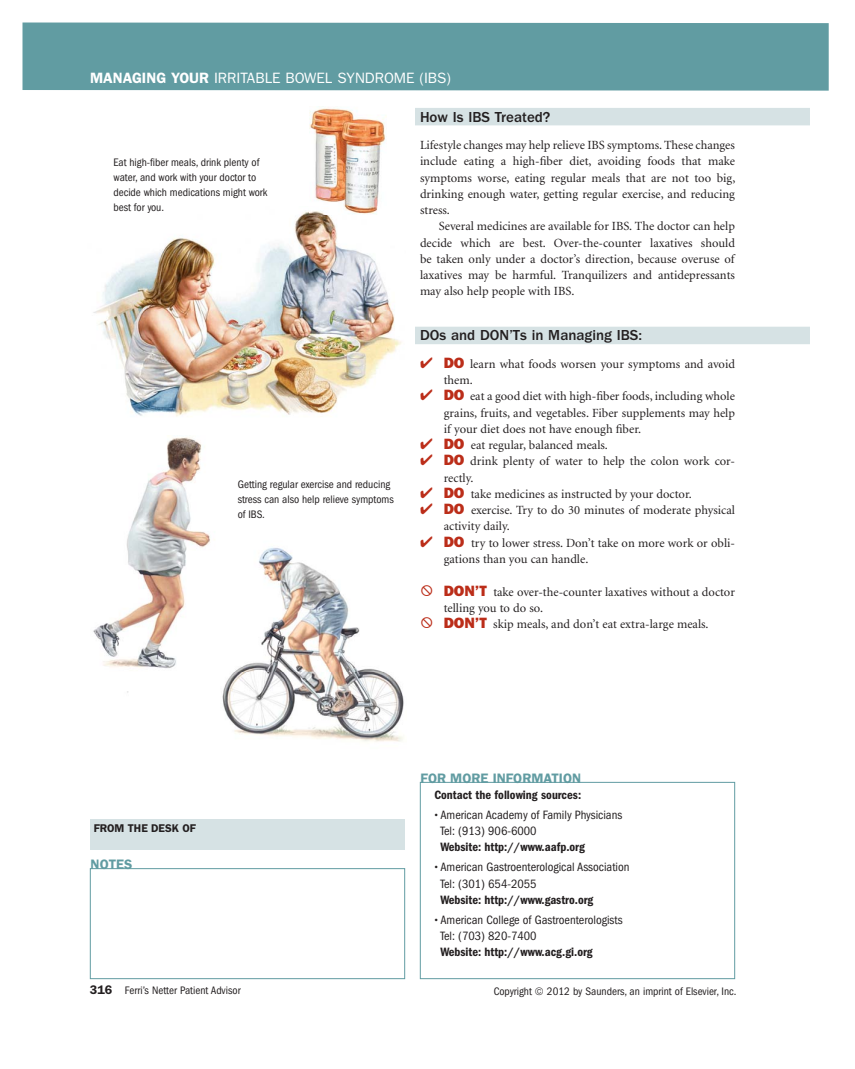
<style>
.page{position:relative;width:855px;height:1069px;background:#fff}
.page>*{position:absolute;margin:0;border:0;box-sizing:border-box;transform-origin:0 0}
.t1{font:500 15px "Franklin Gothic";color:#231f20}
.t2{font:15px "Franklin Gothic";color:#fff}
.t3{font:600 13.75px "Franklin Gothic";color:#619ca2}
.t4{font:12.5px/16.2px "Minion";color:#231f20}
.t5{font:condensed 12.5px/16.2px "Franklin Gothic";color:#231f20}
.t6{font:600 condensed 12.5px "Franklin Gothic";color:#231f20}
.t7{font:condensed 11.25px/15px "Franklin Gothic";color:#231f20}
.t8{font:600 11.25px "Franklin Gothic";color:#231f20}
.s1{font-weight:600}
.s2{color:#bb2d19}
.s3{font-family:"Franklin Gothic";font-weight:800;font-size:15px;color:#bb2d19}
.s4{font-family:"Minion"}
.s5{font-weight:600;font-stretch:normal;font-size:12.5px}
</style>
<div class="page">
<div style="left:22px;top:22px;width:807px;height:69px;background:#619ca2"></div>
<div style="left:90px;top:868px;width:315px;height:111px;border:1px solid #619ca2"></div>
<div style="left:90px;top:820px;width:315px;height:30px;background:#d6e2e4"></div>
<div style="left:420px;top:782px;width:315px;height:197px;border:1px solid #619ca2"></div>
<div style="left:415px;top:108px;width:395px;height:17px;background:#d6e2e4"></div>
<div style="left:415px;top:327px;width:395px;height:17px;background:#d6e2e4"></div>
<img style="left:93px;top:211px;width:309px;height:206px">
<img style="left:310px;top:108px;width:77px;height:106px">
<img style="left:93px;top:437px;width:311px;height:305px">
<p class="t2" style="left:90px;top:72px;width:363px"><span class="s1">MANAGING YOUR</span> IRRITABLE BOWEL SYNDROME (IBS)</p>
<p class="t7" style="left:113px;top:156px;width:156px">Eat high-fiber meals, drink plenty of water, and work with your doctor to decide which medications might work best for you.</p>
<p class="t7" style="left:238px;top:477px;width:158px">Getting regular exercise and reducing stress can also help relieve symptoms of IBS.</p>
<p class="t1" style="left:420px;top:111px;width:132px">How Is IBS Treated?</p>
<p class="t4" style="left:420px;top:138px;width:317px;text-align:justify">Lifestyle changes may help relieve IBS symptoms. These changes include eating a high-fiber diet, avoiding foods that make symptoms worse, eating regular meals that are not too big, drinking enough water, getting regular exercise, and reducing stress.</p>
<p class="t4" style="left:420px;top:219px;width:317px;text-align:justify;text-indent:19px">Several medicines are available for IBS. The doctor can help decide which are best. Over-the-counter laxatives should be taken only under a doctor’s direction, because overuse of laxatives may be harmful. Tranquilizers and antidepressants may also help people with IBS.</p>
<p class="t1" style="left:420px;top:330px;width:224px">DOs and DON’Ts in Managing IBS:</p>
<p class="t4" style="left:444px;top:357px;width:293px;text-indent:-24px"><span class="s2">✔</span> <span class="s3">DO</span> learn what foods worsen your symptoms and avoid them.</p>
<p class="t4" style="left:444px;top:389px;width:293px;text-align:justify;text-indent:-24px"><span class="s2">✔</span> <span class="s3">DO</span> eat a good diet with high-fiber foods, including whole grains, fruits, and vegetables. Fiber supplements may help if your diet does not have enough fiber.</p>
<p class="t4" style="left:420px;top:438px;width:189px"><span class="s2">✔</span> <span class="s3">DO</span> eat regular, balanced meals.</p>
<p class="t4" style="left:444px;top:454px;width:293px;text-indent:-24px"><span class="s2">✔</span> <span class="s3">DO</span> drink plenty of water to help the colon work cor&shy;rectly.</p>
<p class="t4" style="left:420px;top:487px;width:273px"><span class="s2">✔</span> <span class="s3">DO</span> take medicines as instructed by your doctor.</p>
<p class="t4" style="left:444px;top:503px;width:293px;text-indent:-24px"><span class="s2">✔</span> <span class="s3">DO</span> exercise. Try to do 30 minutes of moderate physical activity daily.</p>
<p class="t4" style="left:444px;top:536px;width:293px;text-indent:-24px"><span class="s2">✔</span> <span class="s3">DO</span> try to lower stress. Don’t take on more work or obli&shy;gations than you can handle.</p>
<p class="t4" style="left:444px;top:584px;width:293px"><span class="s3">DON’T</span> take over-the-counter laxatives without a doctor telling you to do so.<br><span class="s3">DON’T</span> skip meals, and don’t eat extra-large meals.</p>
<p class="t8" style="left:94px;top:824px;width:104px">FROM THE DESK OF</p>
<p class="t3" style="left:91px;top:859px;width:43px">NOTES</p>
<p class="t3" style="left:421px;top:773px;width:162px">FOR MORE INFORMATION</p>
<p class="t6" style="left:434px;top:790px;width:148px">Contact the following sources:</p>
<p class="t5" style="left:440px;top:808px;width:183px;text-indent:-6px"><span class="s4">•</span> American Academy of Family Physicians<br>Tel: (913) 906-6000</p>
<p class="t6" style="left:440px;top:843px;width:146px">Website: http://www.aafp.org</p>
<p class="t5" style="left:440px;top:860px;width:191px;text-indent:-6px"><span class="s4">•</span> American Gastroenterological Association<br>Tel: (301) 654-2055</p>
<p class="t6" style="left:440px;top:895px;width:154px">Website: http://www.gastro.org</p>
<p class="t5" style="left:440px;top:913px;width:184px;text-indent:-6px"><span class="s4">•</span> American College of Gastroenterologists<br>Tel: (703) 820-7400</p>
<p class="t6" style="left:440px;top:948px;width:154px">Website: http://www.acg.gi.org</p>
<p class="t7" style="left:90px;top:983px;width:152px"><span class="s5">316</span> Ferri’s Netter Patient Advisor</p>
<p class="t7" style="left:494px;top:984px;width:40px">Copyright</p>
<p class="t7" style="left:547px;top:984px;width:191px">2012 by Saunders, an imprint of Elsevier, Inc.</p>
</div>
